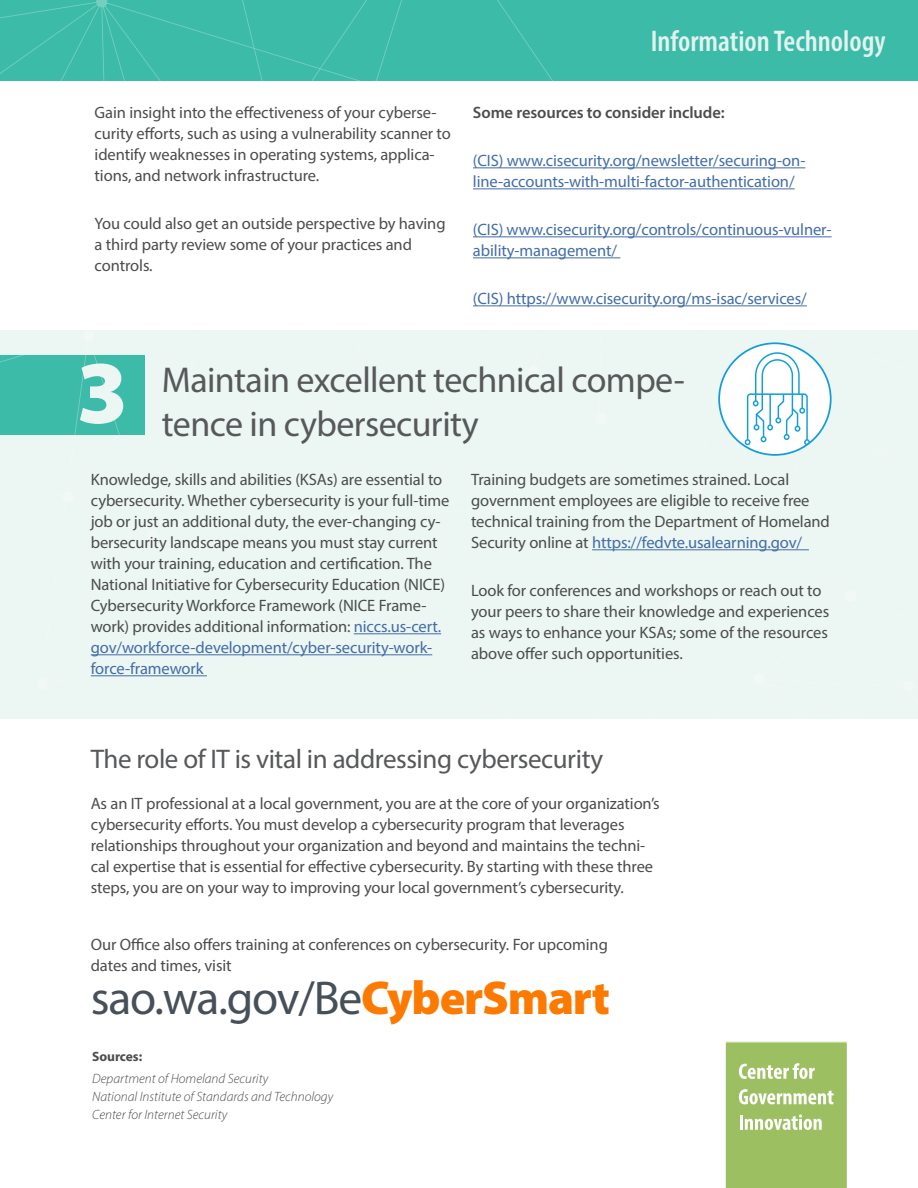
<style>
.page{position:relative;width:918px;height:1188px;background:#fff}
.page>*{position:absolute;margin:0;border:0;box-sizing:border-box;transform-origin:0 0}
.t1{font:900 90px "Myriad Pro";color:#ecf6f3}
.t2{font:47.7px "Myriad Pro";letter-spacing:-.025em;color:#474f59}
.t3{font:36px "Myriad Pro";letter-spacing:-.015em;color:#57585a}
.t4{font:600 condensed 30px "Myriad Pro";color:#e2f2ef}
.t5{font:27px "Myriad Pro";letter-spacing:-.015em;color:#57585a}
.t6{font:16.5px/21px "Myriad Pro";letter-spacing:-.005em;color:#4b4c4d}
.t7{font:16.5px/21px "Myriad Pro";letter-spacing:-.005em;color:#436da8}
.t8{font:600 16.5px "Myriad Pro";letter-spacing:-.005em;color:#4b4c4d}
.t9{font:italic 300 13.5px/18px "Myriad Pro";color:#4b4c4d}
.t10{font:700 13.5px "Myriad Pro";letter-spacing:-.005em;color:#4b4c4d}
.s1{color:#436da8}
.s2{font-weight:900;color:#fc7a00}
</style>
<div class="page">
<div style="left:1px;top:489px;width:39px;height:196px;background:#ecf6f3"></div>
<div style="left:40px;top:627px;width:311px;height:92px;background:#ecf6f3"></div>
<div style="left:351px;top:627px;width:141px;height:92px;background:#ecf6f3"></div>
<div style="left:492px;top:627px;width:263px;height:92px;background:#ecf6f3"></div>
<div style="left:30px;top:489px;width:725px;height:138px;background:#ecf6f3"></div>
<div style="left:755px;top:489px;width:163px;height:230px;background:#ecf6f3"></div>
<svg style="left:1px;top:237px;width:917px;height:252px;fill:#ecf6f3"></svg>
<svg style="left:31px;top:237px;width:115px;height:185px"></svg>
<svg style="left:668px;top:600px;width:13px;height:13px"></svg>
<svg style="left:543px;top:607px;width:13px;height:13px"></svg>
<svg style="left:346px;top:619px;width:13px;height:13px"></svg>
<svg style="left:36px;top:678px;width:13px;height:12px"></svg>
<svg style="left:845px;top:590px;width:12px;height:12px"></svg>
<svg style="left:753px;top:672px;width:12px;height:13px"></svg>
<div style="left:903px;top:461px;width:15px;height:231px;background:#ecf6f3"></div>
<svg style="left:62px;top:491px;width:12px;height:12px"></svg>
<svg style="left:82px;top:329px;width:13px;height:13px"></svg>
<div style="left:0;top:0;width:918px;height:81px;background:#3bbba8"></div>
<svg style="left:0;top:0;width:402px;height:81px"></svg>
<div style="left:719px;top:343px;width:112px;height:112px;background:#fff;border-radius:50%"></div>
<svg style="left:146px;top:167px;width:664px;height:374px"></svg>
<div style="left:718px;top:342px;width:114px;height:114px;border:2px solid #149ed9;border-radius:50%"></div>
<hr style="left:354px;top:633px;width:87px;height:1px;background:#436da8">
<hr style="left:91px;top:654px;width:341px;height:1px;background:#436da8">
<hr style="left:91px;top:675px;width:116px;height:1px;background:#436da8">
<hr style="left:592px;top:549px;width:217px;height:1px;background:#436da8">
<svg style="left:725px;top:1041px;width:123px;height:147px"></svg>
<hr style="left:473px;top:167px;width:332px;height:1px;background:#436da8">
<hr style="left:473px;top:188px;width:322px;height:1px;background:#436da8">
<hr style="left:473px;top:236px;width:359px;height:1px;background:#436da8">
<hr style="left:473px;top:257px;width:147px;height:1px;background:#436da8">
<hr style="left:473px;top:305px;width:334px;height:1px;background:#436da8">
<p class="t6" style="left:95px;top:102px;width:358px">Gain insight into the effectiveness of your cyberse&shy;curity efforts, such as using a vulnerability scanner to identify weaknesses in operating systems, applica&shy;tions, and network infrastructure.</p>
<p class="t6" style="left:95px;top:213px;width:352px">You could also get an outside perspective by having a third party review some of your practices and controls.</p>
<p class="t4" style="left:651px;top:22px;width:236px">Information Technology</p>
<p class="t8" style="left:473px;top:102px;width:253px">Some resources to consider include:</p>
<p class="t7" style="left:473px;top:150px;width:334px">(CIS) www.cisecurity.org/newsletter/securing-on&shy;line-accounts-with-multi-factor-authentication/</p>
<p class="t7" style="left:473px;top:219px;width:360px">(CIS) www.cisecurity.org/controls/continuous-vulner&shy;ability-management/</p>
<p class="t7" style="left:473px;top:288px;width:335px">(CIS) https://www.cisecurity.org/ms-isac/services/</p>
<p class="t1" style="left:77px;top:333px;width:53px">3</p>
<p class="t3" style="left:162px;top:358px;width:525px">Maintain excellent technical compe-</p>
<p class="t3" style="left:162px;top:402px;width:319px">tence in cybersecurity</p>
<p class="t6" style="left:91px;top:469px;width:360px">Knowledge, skills and abilities (KSAs) are essential to cybersecurity. Whether cybersecurity is your full-time job or just an additional duty, the ever-changing cy&shy;bersecurity landscape means you must stay current with your training, education and certification. The National Initiative for Cybersecurity Education (NICE)<br>Cybersecurity Workforce Framework (NICE Frame&shy;work) provides additional information: <span class="s1">niccs.us-cert. gov/workforce-development/cyber-security-work&shy;force-framework</span></p>
<p class="t6" style="left:471px;top:469px;width:360px">Training budgets are sometimes strained. Local government employees are eligible to receive free technical training from the Department of Homeland Security online at <span class="s1">https://fedvte.usalearning.gov/</span></p>
<p class="t6" style="left:471px;top:580px;width:360px">Look for conferences and workshops or reach out to your peers to share their knowledge and experiences as ways to enhance your KSAs; some of the resources above offer such opportunities.</p>
<p class="t5" style="left:91px;top:742px;width:514px">The role of IT is vital in addressing cybersecurity</p>
<p class="t6" style="left:91px;top:793px;width:571px">As an IT professional at a local government, you are at the core of your organization’s cybersecurity efforts. You must develop a cybersecurity program that leverages relationships throughout your organization and beyond and maintains the techni&shy;cal expertise that is essential for effective cybersecurity. By starting with these three steps, you are on your way to improving your local government’s cybersecurity.</p>
<p class="t6" style="left:91px;top:934px;width:519px">Our Office also offers training at conferences on cybersecurity. For upcoming dates and times, visit</p>
<p class="t2" style="left:91px;top:969px;width:521px">sao.wa.gov/Be<span class="s2">CyberSmart</span></p>
<p class="t10" style="left:92px;top:1048px;width:51px">Sources:</p>
<p class="t9" style="left:92px;top:1069px;width:178px">Department of Homeland Security</p>
<p class="t9" style="left:92px;top:1087px;width:242px">National Institute of Standards and Technology<br>Center for Internet Security</p>
</div>
